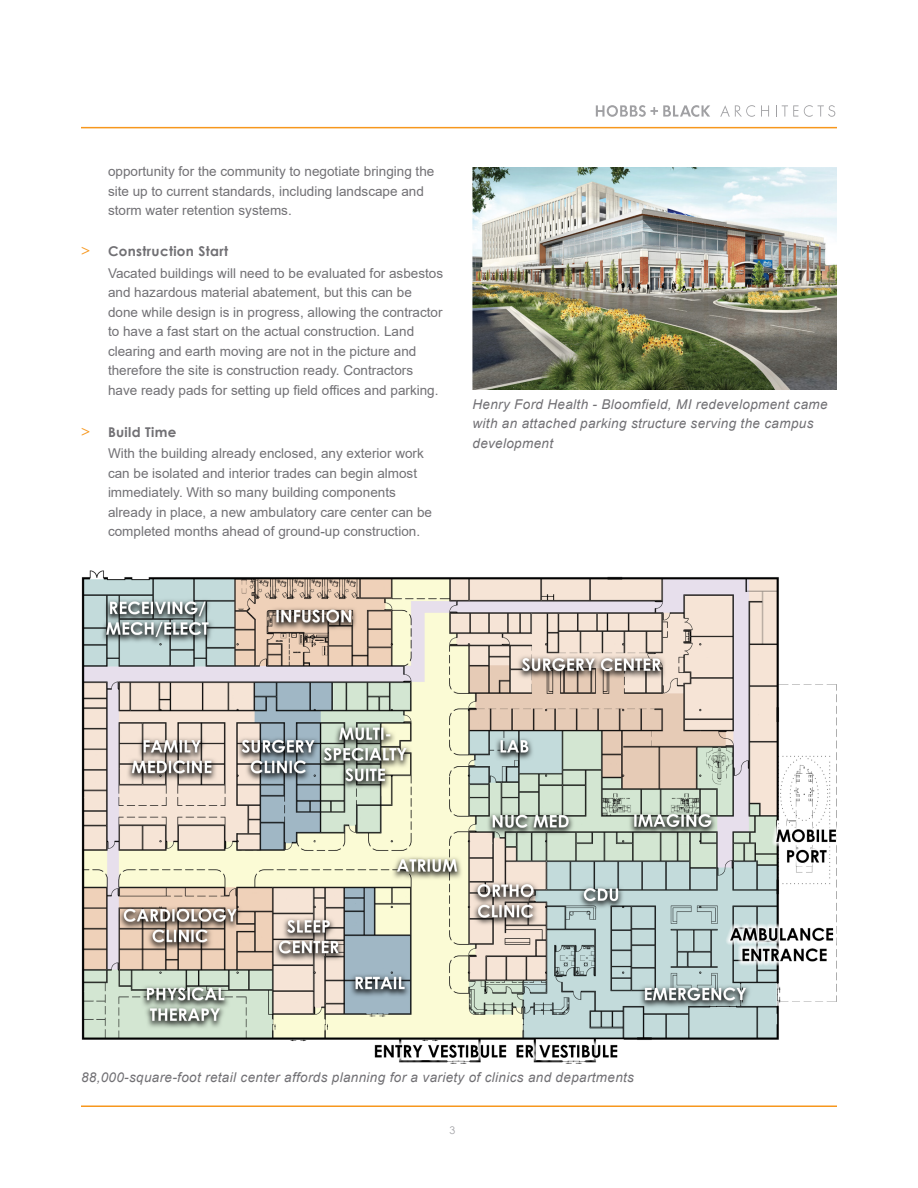
<style>
.page{position:relative;width:918px;height:1188px;background:#fff}
.page>*{position:absolute;margin:0;border:0;box-sizing:border-box;transform-origin:0 0}
.Text{font:13.5px/19.5px "Arial";color:#717074}
.Text-2{font:italic 13.5px/19.5px "Arial";letter-spacing:.025em;color:#717074}
.t1{font:700 13.5px "Century Gothic";letter-spacing:.025em;color:#717074}
.s1{font-weight:400;font-size:15px;color:#f7971d}
</style>
<div class="page">
<hr style="left:81px;top:1106px;width:756px;height:1px;background:#f7971d">
<img style="left:81px;top:570px;width:756px;height:494px">
<hr style="left:81px;top:127px;width:756px;height:1px;background:#f7971d">
<img style="left:473px;top:167px;width:364px;height:222px">
<svg style="left:761px;top:105px;width:8px;height:12px"></svg>
<svg style="left:776px;top:105px;width:59px;height:12px"></svg>
<svg style="left:596px;top:105px;width:114px;height:12px"></svg>
<svg style="left:720px;top:105px;width:35px;height:12px"></svg>
<p class="Text" style="left:108px;top:162px;width:328px">opportunity for the community to negotiate bringing the site up to current standards, including landscape and storm water retention systems.</p>
<p class="t1" style="left:81px;top:241px;width:149px"><span class="s1">&gt;</span> Construction Start</p>
<p class="Text" style="left:108px;top:263px;width:337px">Vacated buildings will need to be evaluated for asbestos and hazardous material abatement, but this can be done while design is in progress, allowing the contractor to have a fast start on the actual construction. Land clearing and earth moving are not in the picture and therefore the site is construction ready. Contractors have ready pads for setting up field offices and parking.</p>
<p class="t1" style="left:81px;top:421px;width:97px"><span class="s1">&gt;</span> Build Time</p>
<p class="Text" style="left:108px;top:444px;width:326px">With the building already enclosed, any exterior work can be isolated and interior trades can begin almost immediately. With so many building components already in place, a new ambulatory care center can be completed months ahead of ground-up construction.</p>
<p class="Text-2" style="left:472px;top:395px;width:357px">Henry Ford Health - Bloomfield, MI redevelopment came with an attached parking structure serving the campus development</p>
<p class="Text-2" style="left:81px;top:1068px;width:555px">88,000-square-foot retail center affords planning for a variety of clinics and departments</p>
</div>
